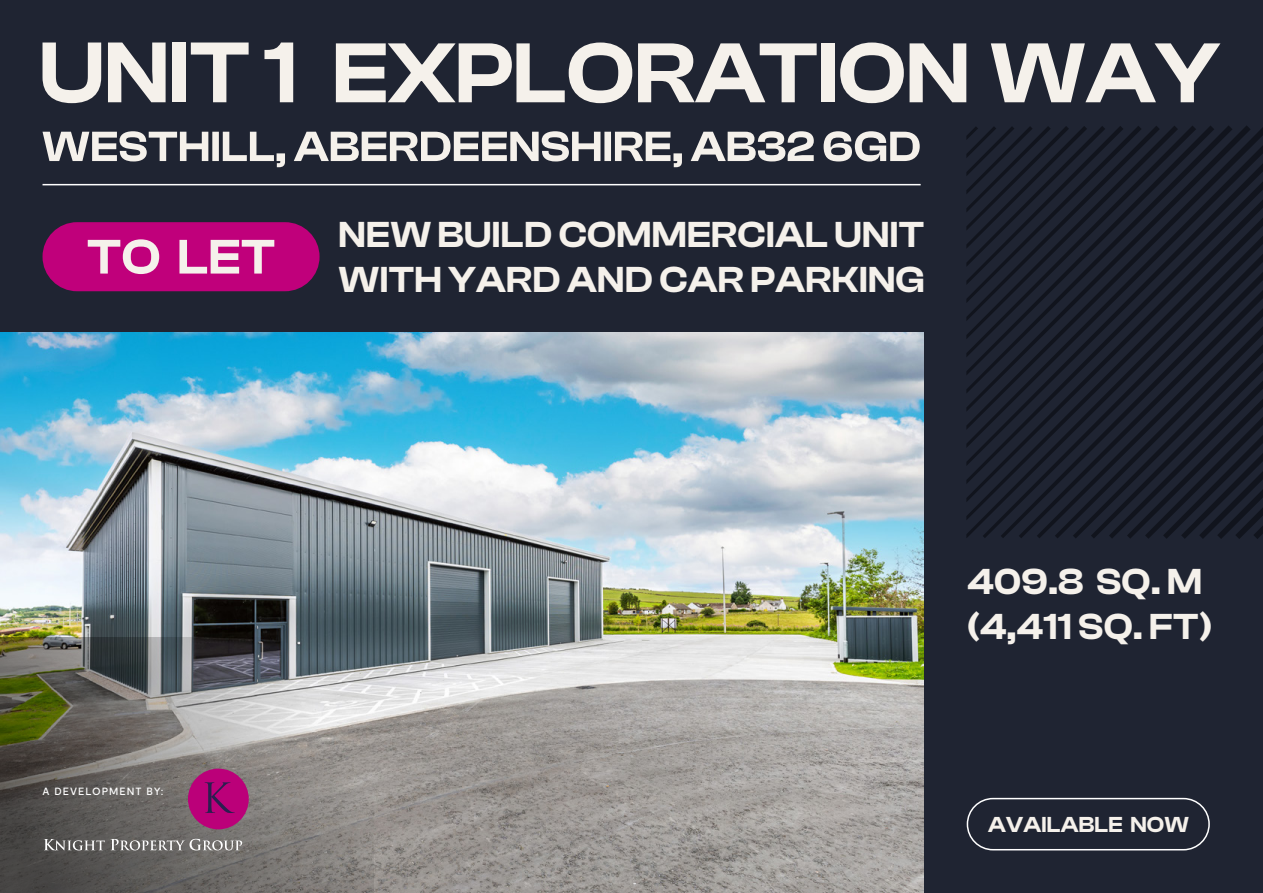
<style>
.page{position:relative;width:1263px;height:893px;background:#1f2432}
.page>*{position:absolute;margin:0;border:0;box-sizing:border-box;transform-origin:0 0}
.t1{font:600 37.5px/45px "Clash Display";letter-spacing:.01em;color:#f5f1eb}
.t2{font:600 22.5px "Clash Display";letter-spacing:.01em;color:#f5f1eb}
.t3{font:500 10.5px "Moderat";letter-spacing:.1em;color:#fff}
</style>
<div class="page">
<div style="left:967px;top:798px;width:243px;height:52px;border:2px solid #fff;border-radius:26px"></div>
<img style="left:0;top:332px;width:924px;height:561px">
<svg style="left:336px;top:43px;width:296px;height:60px"></svg>
<svg style="left:638px;top:43px;width:179px;height:59px"></svg>
<div style="left:821px;top:43px;width:13px;height:59px;background:#f5f1eb"></div>
<svg style="left:840px;top:43px;width:126px;height:60px"></svg>
<svg style="left:991px;top:43px;width:229px;height:59px"></svg>
<svg style="left:43px;top:43px;width:58px;height:60px"></svg>
<svg style="left:108px;top:43px;width:58px;height:59px"></svg>
<div style="left:173px;top:43px;width:13px;height:59px;background:#f5f1eb"></div>
<svg style="left:191px;top:43px;width:58px;height:59px"></svg>
<svg style="left:264px;top:43px;width:29px;height:59px"></svg>
<svg style="left:0;top:638px;width:373px;height:255px;background:#777671"></svg>
<svg style="left:43px;top:131px;width:877px;height:36px"></svg>
<hr style="left:43px;top:184px;width:878px;height:1px;background:#fff">
<div style="left:43px;top:222px;width:277px;height:69px;background:#c0007b;border-radius:35px"></div>
<svg style="left:88px;top:239px;width:186px;height:35px"></svg>
<svg style="left:966px;top:126px;width:297px;height:413px"></svg>
<svg style="left:44px;top:839px;width:198px;height:11px;background:#8b8987"></svg>
<div style="left:188px;top:769px;width:61px;height:60px;background:#bb0079;border-radius:50%"></div>
<svg style="left:205px;top:782px;width:30px;height:31px"></svg>
<p class="t3" style="left:43px;top:785px;width:123px">A DEVELOPMENT BY:</p>
<p class="t1" style="left:339px;top:212px;width:587px">NEW BUILD COMMERCIAL UNIT<br>WITH YARD AND CAR PARKING</p>
<p class="t1" style="left:967px;top:559px;width:246px">409.8 SQ. M (4,411 SQ. FT)</p>
<p class="t2" style="left:988px;top:812px;width:203px">AVAILABLE NOW</p>
</div>
